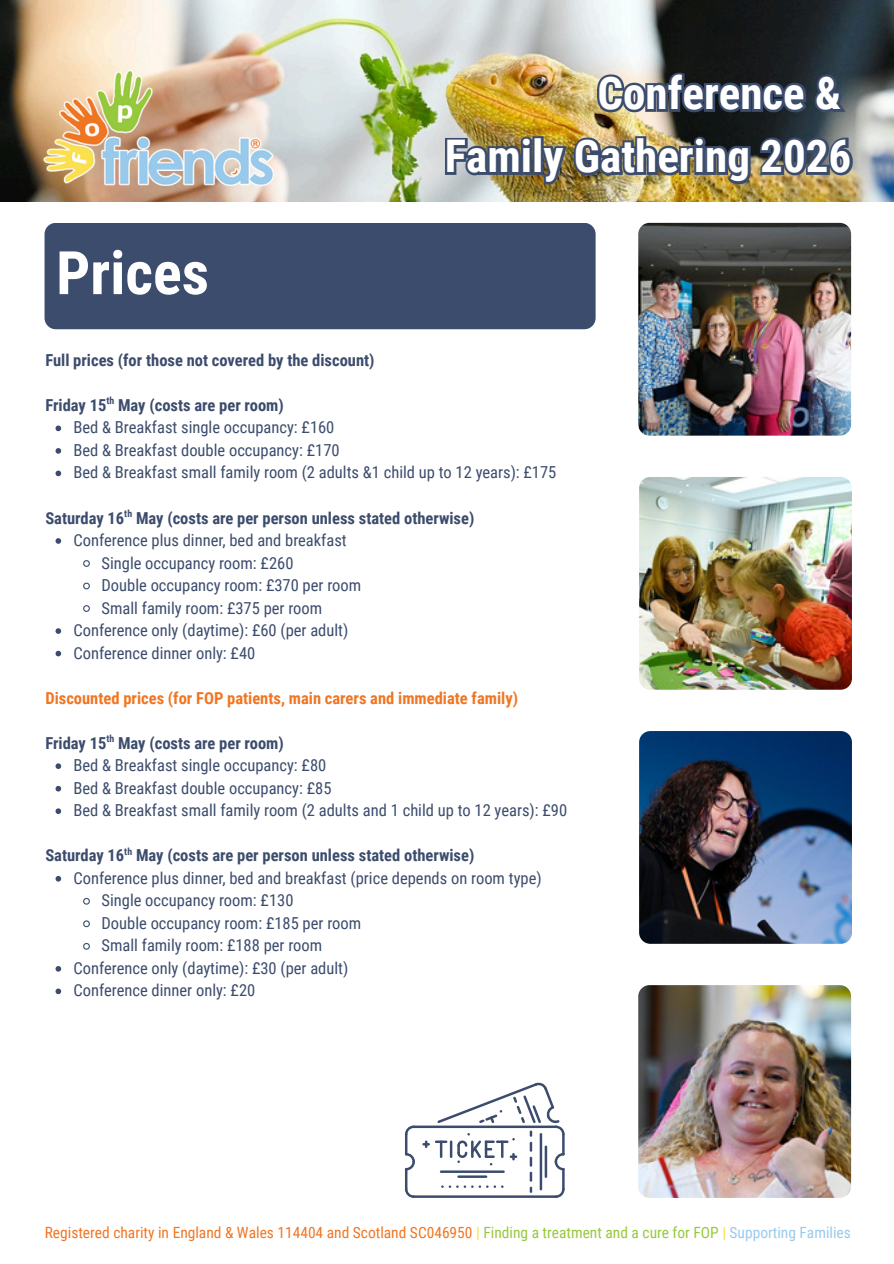
<style>
.page{position:relative;width:894px;height:1264px;background:#fff}
.page>*{position:absolute;margin:0;border:0;box-sizing:border-box;transform-origin:0 0}
.t1{font:700 60px "Roboto Condensed";color:#fff}
.t2{font:700 45px/63px "Roboto Condensed";color:#fff;text-align:right}
.t3{font:16.5px/22.5px "Roboto Condensed";color:#3c4c6d}
.t4{font:700 16.5px "Roboto Condensed";color:#3c4c6d}
.t5{font:700 16.5px "Roboto Condensed";color:#f07622}
.t6{font:15.45px "Roboto Condensed";color:#f07622}
.t7{font:700 9.9px "Roboto Condensed";color:#3c4c6d}
.s1{color:#fbe131}
.s2{color:#96c93d}
.s3{color:#99caec}
</style>
<div class="page">
<img style="left:0;top:0;width:893px;height:201px">
<img style="left:44px;top:69px;width:230px;height:116px">
<div style="left:45px;top:223px;width:550px;height:106px;background:#3c4c6d"></div>
<img style="left:638px;top:223px;width:212px;height:212px">
<img style="left:639px;top:731px;width:212px;height:212px">
<img style="left:639px;top:477px;width:212px;height:212px">
<img style="left:638px;top:985px;width:212px;height:212px">
<svg style="left:55px;top:425px;width:6px;height:6px"></svg>
<svg style="left:55px;top:448px;width:6px;height:5px"></svg>
<svg style="left:55px;top:470px;width:6px;height:6px"></svg>
<svg style="left:55px;top:538px;width:6px;height:6px"></svg>
<svg style="left:83px;top:560px;width:7px;height:7px"></svg>
<svg style="left:83px;top:582px;width:7px;height:8px"></svg>
<svg style="left:83px;top:605px;width:7px;height:7px"></svg>
<svg style="left:55px;top:628px;width:6px;height:6px"></svg>
<svg style="left:55px;top:650px;width:6px;height:6px"></svg>
<svg style="left:55px;top:763px;width:6px;height:6px"></svg>
<svg style="left:55px;top:785px;width:6px;height:6px"></svg>
<svg style="left:55px;top:808px;width:6px;height:6px"></svg>
<svg style="left:55px;top:876px;width:6px;height:5px"></svg>
<svg style="left:83px;top:897px;width:7px;height:8px"></svg>
<svg style="left:83px;top:920px;width:7px;height:8px"></svg>
<svg style="left:83px;top:943px;width:7px;height:7px"></svg>
<svg style="left:55px;top:966px;width:6px;height:5px"></svg>
<svg style="left:55px;top:988px;width:6px;height:6px"></svg>
<svg style="left:405px;top:1125px;width:10px;height:10px"></svg>
<svg style="left:405px;top:1187px;width:7px;height:10px"></svg>
<svg style="left:405px;top:1152px;width:10px;height:18px"></svg>
<hr style="left:412px;top:1125px;width:145px;height:3px;background:#3c4c6d">
<hr style="left:412px;top:1195px;width:145px;height:2px;background:#3c4c6d">
<hr style="left:405px;top:1132px;width:2px;height:23px;background:#3c4c6d">
<hr style="left:405px;top:1167px;width:2px;height:23px;background:#3c4c6d">
<svg style="left:422px;top:1082px;width:142px;height:115px"></svg>
<h1 class="t1" style="left:56px;top:238px;width:154px">Prices</h1>
<h2 class="t2" style="left:445px;top:62px;width:408px">Conference &amp;<br>Family Gathering 2026</h2>
<p class="t4" style="left:45px;top:350px;width:330px">Full prices (for those not covered by the discount)</p>
<p class="t4" style="left:45px;top:395px;width:240px">Friday 15 May (costs are per room)</p>
<p class="t7" style="left:106px;top:395px;width:9px">th</p>
<p class="t3" style="left:73px;top:416px;width:484px">Bed &amp; Breakfast single occupancy: £160<br>Bed &amp; Breakfast double occupancy: £170<br>Bed &amp; Breakfast small family room (2 adults &amp;1 child up to 12 years): £175</p>
<p class="t4" style="left:45px;top:508px;width:430px">Saturday 16 May (costs are per person unless stated otherwise)</p>
<p class="t7" style="left:124px;top:507px;width:9px">th</p>
<p class="t3" style="left:73px;top:529px;width:275px">Conference plus dinner, bed and breakfast</p>
<p class="t3" style="left:101px;top:551px;width:193px">Single occupancy room: £260</p>
<p class="t3" style="left:101px;top:574px;width:261px">Double occupancy room: £370 per room</p>
<p class="t3" style="left:101px;top:596px;width:222px">Small family room: £375 per room</p>
<p class="t3" style="left:73px;top:619px;width:276px">Conference only (daytime): £60 (per adult)</p>
<p class="t3" style="left:73px;top:641px;width:183px">Conference dinner only: £40</p>
<p class="t5" style="left:45px;top:688px;width:474px">Discounted prices (for FOP patients, main carers and immediate family)</p>
<p class="t4" style="left:45px;top:733px;width:240px">Friday 15 May (costs are per room)</p>
<p class="t7" style="left:106px;top:732px;width:9px">th</p>
<p class="t3" style="left:73px;top:754px;width:495px">Bed &amp; Breakfast single occupancy: £80<br>Bed &amp; Breakfast double occupancy: £85<br>Bed &amp; Breakfast small family room (2 adults and 1 child up to 12 years): £90</p>
<p class="t4" style="left:45px;top:846px;width:430px">Saturday 16 May (costs are per person unless stated otherwise)</p>
<p class="t7" style="left:124px;top:845px;width:9px">th</p>
<p class="t3" style="left:73px;top:867px;width:469px">Conference plus dinner, bed and breakfast (price depends on room type)</p>
<p class="t3" style="left:101px;top:889px;width:193px">Single occupancy room: £130</p>
<p class="t3" style="left:101px;top:912px;width:261px">Double occupancy room: £185 per room</p>
<p class="t3" style="left:101px;top:934px;width:222px">Small family room: £188 per room</p>
<p class="t3" style="left:73px;top:957px;width:276px">Conference only (daytime): £30 (per adult)</p>
<p class="t3" style="left:73px;top:979px;width:183px">Conference dinner only: £20</p>
<p class="t6" style="left:45px;top:1223px;width:807px">Registered charity in England &amp; Wales 114404 and Scotland SC046950 <span class="s1">|</span> <span class="s2">Finding a treatment and a cure for FOP</span> <span class="s1">|</span> <span class="s3">Supporting Families</span></p>
</div>
